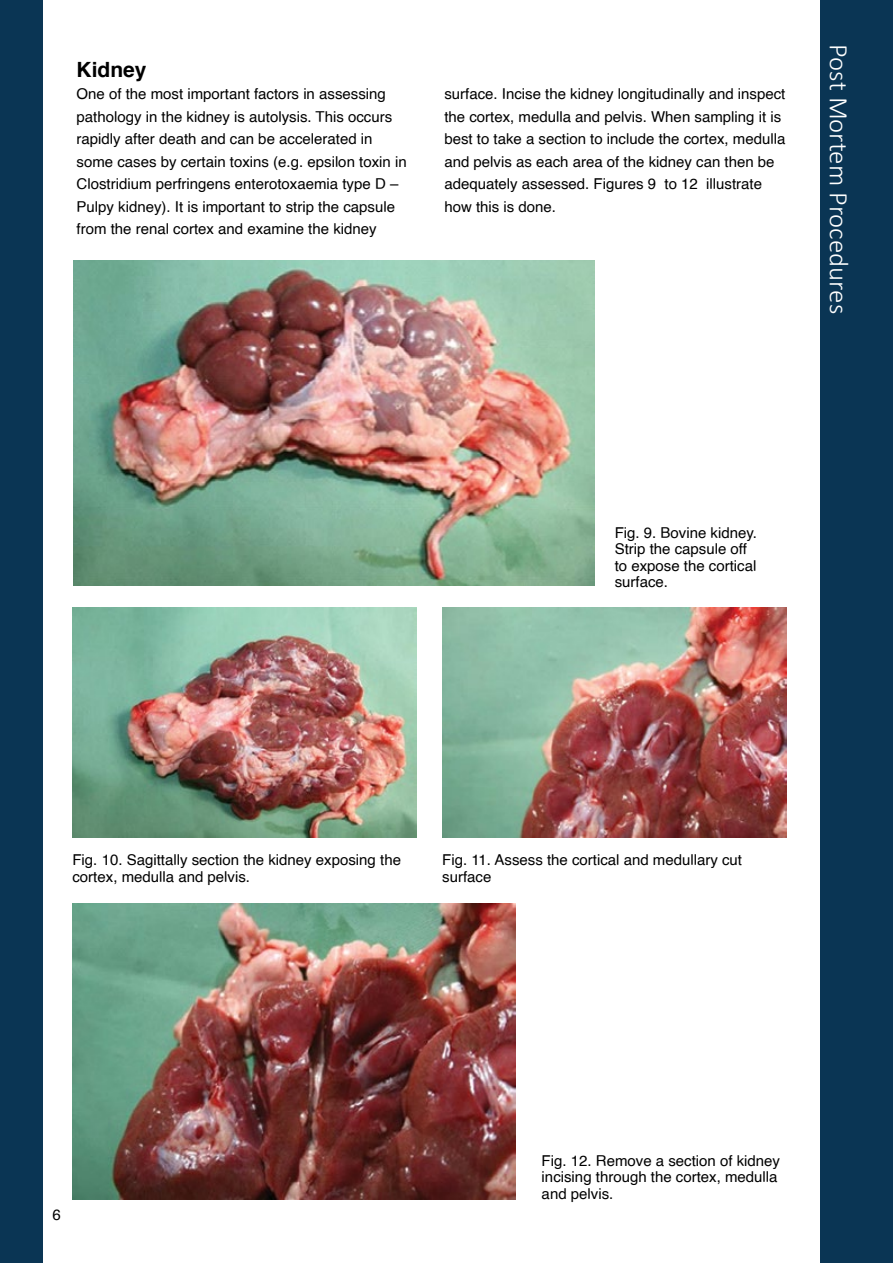
<style>
.page{position:relative;width:893px;height:1263px;background:#fff}
.page>*{position:absolute;margin:0;border:0;box-sizing:border-box;transform-origin:0 0}
.t1{font:300 27px "Calibri";color:#fff}
.t2{font:700 21px "Helvetica";color:#000}
.t3{font:15px/22.5px "Helvetica";color:#000}
</style>
<div class="page">
<div style="left:820px;top:0;width:73px;height:1263px;background:#0a3554"></div>
<div style="left:0;top:0;width:42px;height:1263px;background:#0a3554"></div>
<img style="left:73px;top:261px;width:522px;height:325px">
<img style="left:72px;top:608px;width:345px;height:229px">
<img style="left:442px;top:608px;width:345px;height:229px">
<img style="left:72px;top:903px;width:444px;height:296px">
<h2 class="t2" style="left:77px;top:56px;width:72px">Kidney</h2>
<p class="t3" style="left:77px;top:83px;width:332px">One of the most important factors in assessing pathology in the kidney is autolysis. This occurs rapidly after death and can be accelerated in some cases by certain toxins (e.g. epsilon toxin in Clostridium perfringens enterotoxaemia type D – Pulpy kidney). It is important to strip the capsule from the renal cortex and examine the kidney</p>
<p class="t3" style="left:444px;top:83px;width:343px">surface. Incise the kidney longitudinally and inspect the cortex, medulla and pelvis. When sampling it is best to take a section to include the cortex, medulla and pelvis as each area of the kidney can then be adequately assessed. Figures 9 to 12 illustrate how this is done.</p>
<h1 class="t1" style="left:856px;top:44px;width:271px;rotate:90deg">Post Mortem Procedures</h1>
<p class="t3" style="left:615px;top:525px;width:144px;line-height:16.5px">Fig. 9. Bovine kidney.<br>Strip the capsule off to expose the cortical surface.</p>
<p class="t3" style="left:72px;top:852px;width:330px;line-height:16.5px">Fig. 10. Sagittally section the kidney exposing the cortex, medulla and pelvis.</p>
<p class="t3" style="left:442px;top:852px;width:301px;line-height:16.5px">Fig. 11. Assess the cortical and medullary cut surface</p>
<p class="t3" style="left:53px;top:1204px;width:10px">6</p>
<p class="t3" style="left:542px;top:1153px;width:240px;line-height:16.5px">Fig. 12. Remove a section of kidney incising through the cortex, medulla and pelvis.</p>
</div>
